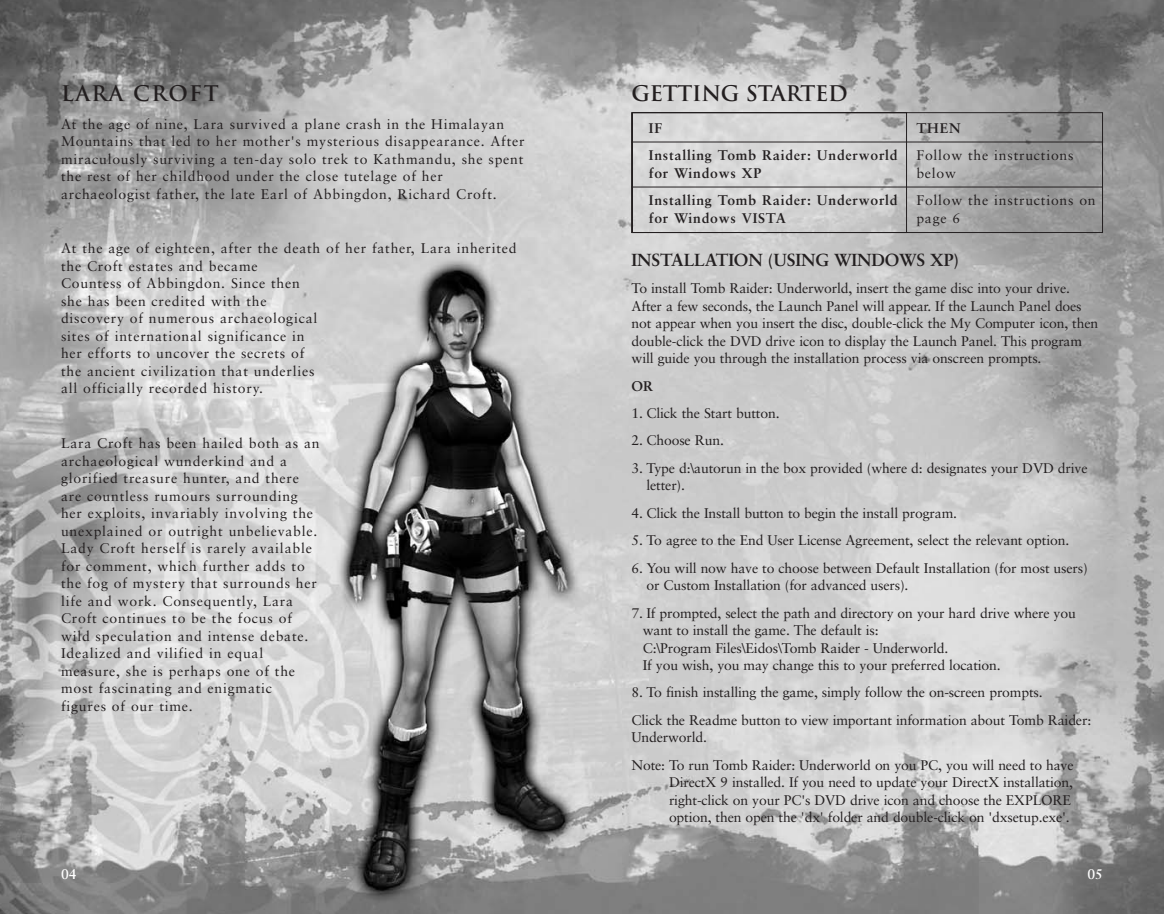
<style>
.page{position:relative;width:1164px;height:914px;background:#fff}
.page>*{position:absolute;margin:0;border:0;box-sizing:border-box;transform-origin:0 0}
.t1{font:700 21px "Trajan";letter-spacing:-.015em;color:#231f20}
.t2{font:700 21px "Trajan";letter-spacing:.065em;color:#231f20}
.t3{font:700 17.5px "Sabon";letter-spacing:-.01em;color:#231f20}
.t4{font:14px/17.5px "Sabon";letter-spacing:-.01em;color:#231f20}
.t5{font:14px/17.5px "Sabon";letter-spacing:.055em;color:#231f20}
.t6{font:700 14px/27.5px "Sabon";letter-spacing:.055em;color:#231f20}
.t7{font:700 14px "Sabon";color:#fff}
</style>
<div class="page">
<img style="left:0;top:0;width:1164px;height:914px">
<svg style="left:631px;top:112px;width:472px;height:121px;background:#bbb"></svg>
<hr style="left:631px;top:142px;width:472px;height:1px;background:#231f20">
<hr style="left:631px;top:187px;width:472px;height:1px;background:#231f20">
<h1 class="t2" style="left:61px;top:82px;width:159px">LARA CROFT</h1>
<p class="t5" style="left:61px;top:116px;width:465px">At the age of nine, Lara survived a plane crash in the Himalayan Mountains that led to her mother's mysterious disappearance. After miraculously surviving a ten-day solo trek to Kathmandu, she spent the rest of her childhood under the close tutelage of her archaeologist father, the late Earl of Abbingdon, Richard Croft.</p>
<p class="t5" style="left:61px;top:241px;width:457px">At the age of eighteen, after the death of her father, Lara inherited the Croft estates and became<br>Countess of Abbingdon. Since then<br>she has been credited with the<br>discovery of numerous archaeological<br>sites of international significance in<br>her efforts to uncover the secrets of<br>the ancient civilization that underlies<br>all officially recorded history.</p>
<p class="t5" style="left:61px;top:436px;width:260px">Lara Croft has been hailed both as an archaeological wunderkind and a glorified treasure hunter, and there are countless rumours surrounding her exploits, invariably involving the unexplained or outright unbelievable.<br>Lady Croft herself is rarely available for comment, which further adds to the fog of mystery that surrounds her life and work. Consequently, Lara Croft continues to be the focus of wild speculation and intense debate.<br>Idealized and vilified in equal measure, she is perhaps one of the most fascinating and enigmatic figures of our time.</p>
<p class="t7" style="left:61px;top:868px;width:17px">04</p>
<h1 class="t1" style="left:631px;top:82px;width:218px">GETTING STARTED</h1>
<p class="t6" style="left:649px;top:116px;width:250px">IF<br>Installing Tomb Raider: Underworld</p>
<p class="t6" style="left:649px;top:160px;width:250px">for Windows XP<br>Installing Tomb Raider: Underworld</p>
<p class="t6" style="left:649px;top:205px;width:138px">for Windows VISTA</p>
<p class="t6" style="left:916px;top:116px;width:46px">THEN</p>
<p class="t5" style="left:916px;top:148px;width:159px">Follow the instructions below</p>
<p class="t5" style="left:916px;top:193px;width:181px">Follow the instructions on page 6</p>
<p class="t3" style="left:631px;top:252px;width:329px">INSTALLATION (USING WINDOWS XP)</p>
<p class="t4" style="left:631px;top:281px;width:468px">To install Tomb Raider: Underworld, insert the game disc into your drive.<br>After a few seconds, the Launch Panel will appear. If the Launch Panel does not appear when you insert the disc, double-click the My Computer icon, then double-click the DVD drive icon to display the Launch Panel. This program will guide you through the installation process via onscreen prompts.</p>
<p class="t6" style="left:631px;top:373px;width:23px">OR</p>
<p class="t4" style="left:631px;top:405px;width:149px">1. Click the Start button.</p>
<p class="t4" style="left:631px;top:433px;width:94px">2. Choose Run.</p>
<p class="t4" style="left:646px;top:460px;width:443px;text-indent:-15px">3. Type d:\autorun in the box provided (where d: designates your DVD drive letter).</p>
<p class="t4" style="left:631px;top:505px;width:327px">4. Click the Install button to begin the install program.</p>
<p class="t4" style="left:631px;top:533px;width:439px">5. To agree to the End User License Agreement, select the relevant option.</p>
<p class="t4" style="left:646px;top:560px;width:443px;text-indent:-15px">6. You will now have to choose between Default Installation (for most users) or Custom Installation (for advanced users).</p>
<p class="t4" style="left:643px;top:605px;width:435px;text-indent:-11px">7. If prompted, select the path and directory on your hard drive where you want to install the game. The default is:<br>C:\Program Files\Eidos\Tomb Raider - Underworld.<br>If you wish, you may change this to your preferred location.</p>
<p class="t4" style="left:631px;top:680px;width:461px;line-height:27.5px">8. To finish installing the game, simply follow the on-screen prompts.<br>Click the Readme button to view important information about Tomb Raider:</p>
<p class="t4" style="left:631px;top:725px;width:443px;line-height:27.5px">Underworld.<br>Note: To run Tomb Raider: Underworld on you PC, you will need to have</p>
<p class="t4" style="left:669px;top:775px;width:405px">DirectX 9 installed. If you need to update your DirectX installation, right-click on your PC's DVD drive icon and choose the EXPLORE option, then open the 'dx' folder and double-click on 'dxsetup.exe'.</p>
<p class="t7" style="left:1087px;top:868px;width:17px">05</p>
</div>
